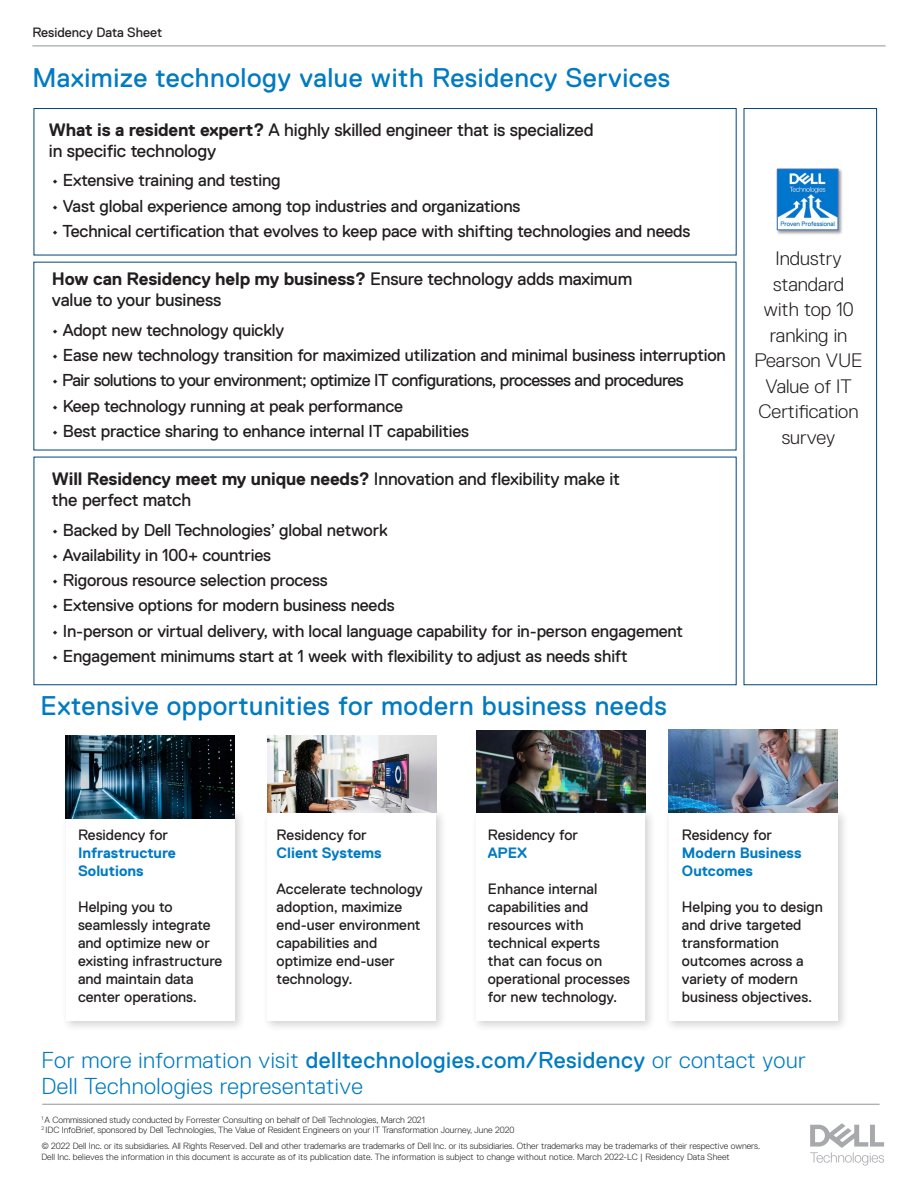
<style>
.page{position:relative;width:918px;height:1188px;background:#fff}
.page>*{position:absolute;margin:0;border:0;box-sizing:border-box;transform-origin:0 0}
.Body_Copy{font:27px "Dell Replica";letter-spacing:.02em;color:#007bc2}
.Body_Copy-2{font:300 22.95px/26.2px "Dell Replica";letter-spacing:.02em;color:#007bc2}
.Body_Copy-3{font:300 19.5px/25.5px "Dell Replica";color:#231f20;text-align:center}
.Body_Copy-4{font:18px/21px "Dell Replica";letter-spacing:-.01em;color:#231f20}
.Body_Copy-5{font:17.25px "Dell Replica";letter-spacing:-.01em;color:#231f20}
.Body_Copy-6{font:17.25px "Dell Replica";letter-spacing:-.03em;color:#231f20}
.Body_Copy-7{font:15px/18px "Dell Replica";color:#231f20}
.Body_Copy-8{font:700 15px/18px "Dell Replica";color:#007bc2}
.t1{font:13.5px "Dell Replica";color:#231f20}
.Body_Copy-9{font:300 9px/10.5px "Dell Replica";color:#231f20}
.s1{font-weight:700}
.s2{font-weight:400;color:#231f20}
.s3{font-weight:700;color:#007bc2}
.s4{font-weight:400}
</style>
<div class="page">
<div style="left:744px;top:108px;width:133px;height:577px;border:1px solid #00447b"></div>
<div style="left:61px;top:807px;width:185px;height:225px;background:#231f20;opacity:.2"></div>
<div style="left:66px;top:812px;width:169px;height:209px;background:#fff"></div>
<div style="left:262px;top:807px;width:186px;height:225px;background:#231f20;opacity:.2"></div>
<div style="left:267px;top:812px;width:169px;height:209px;background:#fff"></div>
<div style="left:471px;top:807px;width:185px;height:225px;background:#231f20;opacity:.2"></div>
<div style="left:476px;top:812px;width:169px;height:209px;background:#fff"></div>
<div style="left:664px;top:807px;width:185px;height:225px;background:#231f20;opacity:.2"></div>
<div style="left:669px;top:812px;width:168px;height:209px;background:#fff"></div>
<hr style="left:32px;top:46px;width:854px;height:1px;background:#939598">
<hr style="left:42px;top:1104px;width:838px;height:1px;background:#939598">
<svg style="left:810px;top:1123px;width:74px;height:43px"></svg>
<img style="left:66px;top:736px;width:169px;height:82px">
<img style="left:476px;top:730px;width:169px;height:82px">
<img style="left:268px;top:736px;width:168px;height:76px">
<img style="left:669px;top:730px;width:168px;height:82px">
<img style="left:776px;top:168px;width:67px;height:67px">
<img style="left:779px;top:171px;width:57px;height:57px">
<div style="left:777px;top:169px;width:61px;height:61px;border:1px solid #4472c4"></div>
<div style="left:34px;top:108px;width:703px;height:147px;border:1px solid #00447b"></div>
<p class="t1" style="left:32px;top:25px;width:131px">Residency Data Sheet</p>
<p class="Body_Copy" style="left:32px;top:63px;width:640px">Maximize technology value with Residency Services</p>
<p class="Body_Copy-4" style="left:49px;top:119px;width:546px"><span class="s1">What is a resident expert?</span> A highly skilled engineer that is specialized in specific technology</p>
<p class="Body_Copy-5" style="left:52px;top:171px;width:230px">• Extensive training and testing</p>
<p class="Body_Copy-5" style="left:52px;top:196px;width:470px">• Vast global experience among top industries and organizations</p>
<p class="Body_Copy-5" style="left:52px;top:221px;width:640px">• Technical certification that evolves to keep pace with shifting technologies and needs</p>
<p class="Body_Copy-4" style="left:52px;top:268px;width:582px"><span class="s1">How can Residency help my business?</span> Ensure technology adds maximum value to your business</p>
<p class="Body_Copy-5" style="left:52px;top:320px;width:234px">• Adopt new technology quickly</p>
<p class="Body_Copy-5" style="left:52px;top:345px;width:675px">• Ease new technology transition for maximized utilization and minimal business interruption</p>
<p class="Body_Copy-6" style="left:52px;top:371px;width:633px">• Pair solutions to your environment; optimize IT configurations, processes and procedures</p>
<p class="Body_Copy-5" style="left:52px;top:396px;width:353px">• Keep technology running at peak performance</p>
<p class="Body_Copy-5" style="left:52px;top:421px;width:419px">• Best practice sharing to enhance internal IT capabilities</p>
<p class="Body_Copy-4" style="left:52px;top:468px;width:570px"><span class="s1">Will Residency meet my unique needs?</span> Innovation and flexibility make it the perfect match</p>
<p class="Body_Copy-5" style="left:52px;top:520px;width:337px">• Backed by Dell Technologies’ global network</p>
<p class="Body_Copy-5" style="left:52px;top:545px;width:221px">• Availability in 100+ countries</p>
<p class="Body_Copy-5" style="left:52px;top:571px;width:277px">• Rigorous resource selection process</p>
<p class="Body_Copy-5" style="left:52px;top:596px;width:344px">• Extensive options for modern business needs</p>
<p class="Body_Copy-5" style="left:52px;top:621px;width:633px">• In-person or virtual delivery, with local language capability for in-person engagement</p>
<p class="Body_Copy-5" style="left:52px;top:647px;width:577px">• Engagement minimums start at 1 week with flexibility to adjust as needs shift</p>
<p class="Body_Copy" style="left:40px;top:691px;width:628px">Extensive opportunities for modern business needs</p>
<p class="Body_Copy-3" style="left:755px;top:246px;width:110px">Industry standard with top 10 ranking in<br>Pearson VUE<br>Value of IT<br>Certification survey</p>
<p class="Body_Copy-8" style="left:78px;top:826px;width:99px"><span class="s2">Residency for<br></span>Infrastructure<br>Solutions</p>
<p class="Body_Copy-7" style="left:78px;top:898px;width:146px">Helping you to seamlessly integrate and optimize new or existing infrastructure and maintain data center operations.</p>
<p class="Body_Copy-7" style="left:277px;top:826px;width:92px">Residency for</p>
<p class="Body_Copy-8" style="left:277px;top:844px;width:106px">Client Systems</p>
<p class="Body_Copy-7" style="left:277px;top:880px;width:148px">Accelerate technology adoption, maximize end-user environment capabilities and optimize end-user technology.</p>
<p class="Body_Copy-7" style="left:488px;top:826px;width:92px">Residency for<br><span class="s3">APEX</span></p>
<p class="Body_Copy-7" style="left:488px;top:880px;width:144px">Enhance internal capabilities and resources with technical experts that can focus on operational processes for new technology.</p>
<p class="Body_Copy-8" style="left:682px;top:826px;width:121px"><span class="s2">Residency for<br></span>Modern Business<br>Outcomes</p>
<p class="Body_Copy-7" style="left:682px;top:898px;width:142px">Helping you to design and drive targeted transformation outcomes across a variety of modern business objectives.</p>
<p class="Body_Copy-2" style="left:41px;top:1047px;width:766px">For more information visit <span class="s4">delltechnologies.com/Residency</span> or contact your<br>Dell Technologies representative</p>
<p class="Body_Copy-9" style="left:41px;top:1115px;width:385px"><sup>1</sup> A Commissioned study conducted by Forrester Consulting on behalf of Dell Technologies, March 2021</p>
<p class="Body_Copy-9" style="left:41px;top:1125px;width:474px"><sup>2</sup> IDC InfoBrief, sponsored by Dell Technologies, The Value of Resident Engineers on your IT Transformation Journey, June 2020</p>
<p class="Body_Copy-9" style="left:41px;top:1141px;width:720px">© 2022 Dell Inc. or its subsidiaries. All Rights Reserved. Dell and other trademarks are trademarks of Dell Inc. or its subsidiaries. Other trademarks may be trademarks of their respective owners.<br>Dell Inc. believes the information in this document is accurate as of its publication date. The information is subject to change without notice. March 2022-LC | Residency Data Sheet</p>
</div>
